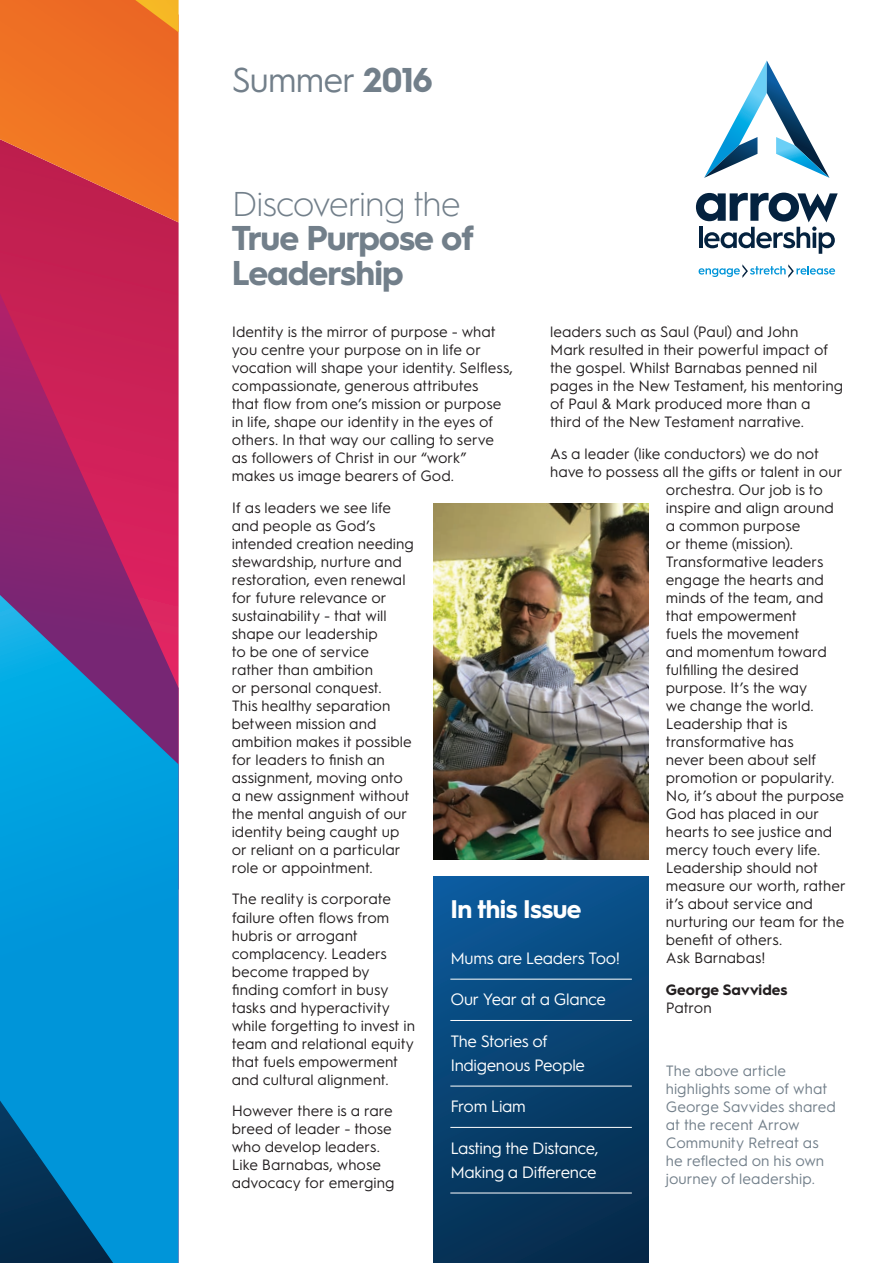
<style>
.page{position:relative;width:893px;height:1263px;background:#fff}
.page>*{position:absolute;margin:0;border:0;box-sizing:border-box;transform-origin:0 0}
.t1{font:700 34.5px/34.8px "Hurme Geometric Sans 1";letter-spacing:-.03em;color:#727f8a}
.t2{font:300 34.5px "Hurme Geometric Sans 1";letter-spacing:-.035em;color:#727f8a}
.t3{font:34.5px "Hurme Geometric Sans 1";letter-spacing:-.025em;color:#727f8a}
.t4{font:700 25.5px "Hurme Geometric Sans 1";letter-spacing:-.025em;color:#fff}
.t5{font:16.5px/24.3px "Hurme Geometric Sans 1";letter-spacing:-.02em;color:#fff}
.t6{font:15px/18px "Hurme Geometric Sans 1";letter-spacing:.005em;color:#231f20}
.t7{font:15px/18px "Hurme Geometric Sans 1";color:#727f8a}
.t8{font:700 15px "Hurme Geometric Sans 1";letter-spacing:.005em;color:#231f20}
.s1{font-weight:700}
</style>
<div class="page">
<div style="left:0;top:222px;width:179px;height:71px;background:#c32051"></div>
<svg style="left:0;top:293px;width:179px;height:302px;background:#b62261"></svg>
<svg style="left:0;top:595px;width:179px;height:668px;background:#1589cc"></svg>
<svg style="left:0;top:1100px;width:113px;height:163px;background:#026193"></svg>
<svg style="left:0;top:0;width:179px;height:222px;background:#e6622c"></svg>
<svg style="left:696px;top:193px;width:142px;height:61px"></svg>
<svg style="left:704px;top:61px;width:125px;height:117px"></svg>
<svg style="left:699px;top:264px;width:136px;height:14px"></svg>
<img style="left:433px;top:504px;width:216px;height:355px">
<div style="left:433px;top:876px;width:216px;height:387px;background:linear-gradient(to bottom,#0b5795,#072d4c)"></div>
<hr style="left:450px;top:979px;width:182px;height:1px;background:#fff">
<hr style="left:450px;top:1020px;width:182px;height:1px;background:#fff">
<hr style="left:450px;top:1086px;width:182px;height:1px;background:#fff">
<hr style="left:450px;top:1127px;width:182px;height:1px;background:#fff">
<hr style="left:450px;top:1193px;width:182px;height:1px;background:#fff">
<h1 class="t3" style="left:232px;top:56px;width:202px">Summer <span class="s1">2016</span></h1>
<h1 class="t2" style="left:232px;top:180px;width:231px">Discovering the</h1>
<h1 class="t1" style="left:232px;top:219px;width:244px">True Purpose of<br>Leadership</h1>
<p class="t6" style="left:232px;top:322px;width:283px">Identity is the mirror of purpose - what you centre your purpose on in life or vocation will shape your identity. Selfless, compassionate, generous attributes<br>that flow from one’s mission or purpose in life, shape our identity in the eyes of others. In that way our calling to serve as followers of Christ in our “work” makes us image bearers of God.</p>
<p class="t6" style="left:232px;top:498px;width:184px">If as leaders we see life and people as God’s intended creation needing stewardship, nurture and restoration, even renewal for future relevance or sustainability - that will shape our leadership<br>to be one of service rather than ambition<br>or personal conquest.<br>This healthy separation between mission and ambition makes it possible for leaders to finish an assignment, moving onto a new assignment without the mental anguish of our identity being caught up or reliant on a particular role or appointment.</p>
<p class="t6" style="left:232px;top:889px;width:185px">The reality is corporate failure often flows from hubris or arrogant complacency. Leaders become trapped by finding comfort in busy tasks and hyperactivity while forgetting to invest in team and relational equity that fuels empowerment and cultural alignment.</p>
<p class="t6" style="left:232px;top:1101px;width:164px">However there is a rare breed of leader - those who develop leaders.<br>Like Barnabas, whose advocacy for emerging</p>
<p class="t6" style="left:550px;top:322px;width:295px">leaders such as Saul (Paul) and John<br>Mark resulted in their powerful impact of the gospel. Whilst Barnabas penned nil pages in the New Testament, his mentoring of Paul &amp; Mark produced more than a third of the New Testament narrative.</p>
<p class="t6" style="left:550px;top:444px;width:271px">As a leader (like conductors) we do not</p>
<p class="t6" style="left:550px;top:462px;width:294px">have to possess all the gifts or talent in our</p>
<p class="t6" style="left:666px;top:480px;width:159px">orchestra. Our job is to</p>
<p class="t6" style="left:666px;top:498px;width:169px">inspire and align around</p>
<p class="t6" style="left:666px;top:516px;width:136px">a common purpose</p>
<p class="t6" style="left:666px;top:534px;width:129px">or theme (mission).</p>
<p class="t6" style="left:666px;top:552px;width:159px">Transformative leaders</p>
<p class="t6" style="left:666px;top:570px;width:160px">engage the hearts and</p>
<p class="t6" style="left:666px;top:588px;width:159px">minds of the team, and</p>
<p class="t6" style="left:666px;top:606px;width:132px">that empowerment</p>
<p class="t6" style="left:666px;top:624px;width:135px">fuels the movement</p>
<p class="t6" style="left:666px;top:642px;width:163px">and momentum toward</p>
<p class="t6" style="left:666px;top:660px;width:134px">fulfilling the desired</p>
<p class="t6" style="left:666px;top:678px;width:143px">purpose. It’s the way</p>
<p class="t6" style="left:666px;top:696px;width:149px">we change the world.</p>
<p class="t6" style="left:666px;top:714px;width:123px">Leadership that is</p>
<p class="t6" style="left:666px;top:732px;width:129px">transformative has</p>
<p class="t6" style="left:666px;top:750px;width:152px">never been about self</p>
<p class="t6" style="left:666px;top:768px;width:170px">promotion or popularity.</p>
<p class="t6" style="left:666px;top:786px;width:180px">No, it’s about the purpose</p>
<p class="t6" style="left:666px;top:804px;width:155px">God has placed in our</p>
<p class="t6" style="left:666px;top:822px;width:168px">hearts to see justice and</p>
<p class="t6" style="left:666px;top:840px;width:156px">mercy touch every life.</p>
<p class="t6" style="left:666px;top:858px;width:154px">Leadership should not</p>
<p class="t6" style="left:666px;top:876px;width:182px">measure our worth, rather</p>
<p class="t6" style="left:666px;top:894px;width:149px">it’s about service and</p>
<p class="t6" style="left:666px;top:912px;width:180px">nurturing our team for the</p>
<p class="t6" style="left:666px;top:930px;width:118px">benefit of others.</p>
<p class="t6" style="left:666px;top:948px;width:101px">Ask Barnabas!</p>
<p class="t8" style="left:666px;top:979px;width:123px">George Savvides</p>
<p class="t6" style="left:666px;top:997px;width:47px">Patron</p>
<h2 class="t4" style="left:450px;top:891px;width:133px">In this Issue</h2>
<p class="t5" style="left:450px;top:945px;width:171px">Mums are Leaders Too!</p>
<p class="t5" style="left:450px;top:986px;width:157px">Our Year at a Glance</p>
<p class="t5" style="left:450px;top:1028px;width:136px">The Stories of<br>Indigenous People</p>
<p class="t5" style="left:450px;top:1093px;width:77px">From Liam</p>
<p class="t5" style="left:450px;top:1135px;width:150px">Lasting the Distance,<br>Making a Difference</p>
<p class="t7" style="left:666px;top:1060px;width:172px">The above article highlights some of what<br>George Savvides shared at the recent Arrow<br>Community Retreat as he reflected on his own journey of leadership.</p>
</div>
